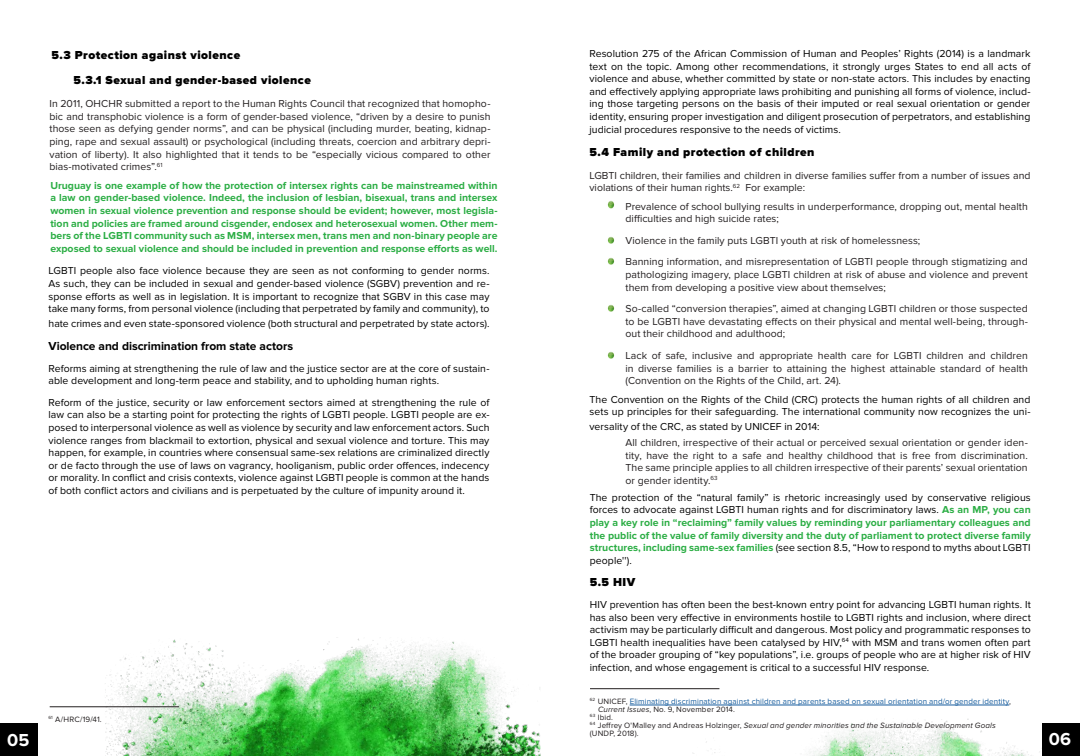
<style>
.page{position:relative;width:1080px;height:756px;background:#fff}
.page>*{position:absolute;margin:0;border:0;box-sizing:border-box;transform-origin:0 0}
.t1{font:700 18px "Proxima Nova";color:#fff}
.t2{font:900 12px "Proxima Nova";letter-spacing:.04em;color:#000}
.t3{font:700 12px "Proxima Nova";letter-spacing:-.005em;color:#000}
.t4{font:10.5px/12.6px "Proxima Nova";letter-spacing:.005em;color:#000;text-align:justify}
.t5{font:10.5px/12.6px "Proxima Nova";letter-spacing:.005em;color:#231f20;text-align:justify}
.t6{font:700 10.5px/12.6px "Proxima Nova";letter-spacing:.005em;color:#2cae45;text-align:justify}
.t7{font:8px "Proxima Nova";letter-spacing:.015em;color:#175d9e}
.t8{font:italic 8px "Proxima Nova";letter-spacing:.01em;color:#231f20}
.t9{font:8px "Proxima Nova";letter-spacing:.02em;color:#231f20}
.s1{font-weight:400;color:#000}
.s2{color:#231f20}
.s3{font-style:italic}
.s4{font-style:normal}
</style>
<div class="page">
<img style="left:693px;top:719px;width:387px;height:37px">
<img style="left:105px;top:637px;width:435px;height:119px">
<div style="left:1043px;top:724px;width:37px;height:32px;background:#000"></div>
<div style="left:0;top:724px;width:37px;height:32px;background:#000"></div>
<hr style="left:50px;top:707px;width:129px;height:1px;background:#231f20">
<svg style="left:607px;top:201px;width:8px;height:8px"></svg>
<svg style="left:607px;top:237px;width:8px;height:7px"></svg>
<svg style="left:607px;top:258px;width:8px;height:7px"></svg>
<svg style="left:607px;top:304px;width:8px;height:8px"></svg>
<svg style="left:607px;top:351px;width:8px;height:8px"></svg>
<hr style="left:630px;top:705px;width:379px;height:1px;background:#175d9e">
<hr style="left:590px;top:688px;width:129px;height:1px;background:#231f20">
<p class="t2" style="left:52px;top:48px;width:190px">5.3 Protection against violence</p>
<p class="t2" style="left:74px;top:73px;width:239px">5.3.1 Sexual and gender-based violence</p>
<p class="t5" style="left:50px;top:98px;width:443px">In 2011, OHCHR submitted a report to the Human Rights Council that recognized that homopho&shy;bic and transphobic violence is a form of gender-based violence, “driven by a desire to punish those seen as defying gender norms”, and can be physical (including murder, beating, kidnap&shy;ping, rape and sexual assault) or psychological (including threats, coercion and arbitrary depri&shy;vation of liberty). It also highlighted that it tends to be “especially vicious compared to other bias-motivated crimes”.<sup>61</sup></p>
<p class="t6" style="left:50px;top:179px;width:449px">Uruguay is one example of how the protection of intersex rights can be mainstreamed within a law on gender-based violence. Indeed, the inclusion of lesbian, bisexual, trans and intersex women in sexual violence prevention and response should be evident; however, most legisla&shy;tion and policies are framed around cisgender, endosex and heterosexual women. Other mem&shy;bers of the LGBTI community such as MSM, intersex men, trans men and non-binary people are exposed to sexual violence and should be included in prevention and response efforts as well.</p>
<p class="t4" style="left:49px;top:265px;width:443px">LGBTI people also face violence because they are seen as not conforming to gender norms.<br>As such, they can be included in sexual and gender-based violence (SGBV) prevention and re&shy;sponse efforts as well as in legislation. It is important to recognize that SGBV in this case may take many forms, from personal violence (including that perpetrated by family and community), to</p>
<p class="t4" style="left:49px;top:317px;width:442px">hate crimes and even state-sponsored violence (both structural and perpetrated by state actors).</p>
<p class="t3" style="left:48px;top:339px;width:246px">Violence and discrimination from state actors</p>
<p class="t4" style="left:48px;top:362px;width:442px">Reforms aiming at strengthening the rule of law and the justice sector are at the core of sustain&shy;able development and long-term peace and stability, and to upholding human rights.</p>
<p class="t4" style="left:48px;top:396px;width:443px">Reform of the justice, security or law enforcement sectors aimed at strengthening the rule of law can also be a starting point for protecting the rights of LGBTI people. LGBTI people are ex&shy;posed to interpersonal violence as well as violence by security and law enforcement actors. Such violence ranges from blackmail to extortion, physical and sexual violence and torture. This may happen, for example, in countries where consensual same-sex relations are criminalized directly or de facto through the use of laws on vagrancy, hooliganism, public order offences, indecency or morality. In conflict and crisis contexts, violence against LGBTI people is common at the hands of both conflict actors and civilians and is perpetuated by the culture of impunity around it.</p>
<p class="t4" style="left:590px;top:47px;width:443px">Resolution 275 of the African Commission of Human and Peoples’ Rights (2014) is a landmark text on the topic. Among other recommendations, it strongly urges States to end all acts of violence and abuse, whether committed by state or non-state actors. This includes by enacting and effectively applying appropriate laws prohibiting and punishing all forms of violence, includ&shy;ing those targeting persons on the basis of their imputed or real sexual orientation or gender identity, ensuring proper investigation and diligent prosecution of perpetrators, and establishing judicial procedures responsive to the needs of victims.</p>
<p class="t2" style="left:589px;top:145px;width:227px">5.4 Family and protection of children</p>
<p class="t5" style="left:590px;top:169px;width:443px">LGBTI children, their families and children in diverse families suffer from a number of issues and violations of their human rights.<sup>62</sup> For example:</p>
<p class="t5" style="left:626px;top:200px;width:404px">Prevalence of school bullying results in underperformance, dropping out, mental health difficulties and high suicide rates;</p>
<p class="t5" style="left:626px;top:234px;width:296px">Violence in the family puts LGBTI youth at risk of homelessness;</p>
<p class="t5" style="left:626px;top:256px;width:404px">Banning information, and misrepresentation of LGBTI people through stigmatizing and pathologizing imagery, place LGBTI children at risk of abuse and violence and prevent them from developing a positive view about themselves;</p>
<p class="t5" style="left:626px;top:303px;width:404px">So-called “conversion therapies”, aimed at changing LGBTI children or those suspected to be LGBTI have devastating effects on their physical and mental well-being, through&shy;out their childhood and adulthood;</p>
<p class="t5" style="left:626px;top:349px;width:404px">Lack of safe, inclusive and appropriate health care for LGBTI children and children in diverse families is a barrier to attaining the highest attainable standard of health (Convention on the Rights of the Child, art. 24).</p>
<p class="t4" style="left:590px;top:393px;width:442px">The Convention on the Rights of the Child (CRC) protects the human rights of all children and sets up principles for their safeguarding. The international community now recognizes the uni-</p>
<p class="t4" style="left:590px;top:420px;width:232px">versality of the CRC, as stated by UNICEF in 2014:</p>
<p class="t5" style="left:626px;top:437px;width:404px">All children, irrespective of their actual or perceived sexual orientation or gender iden&shy;tity, have the right to a safe and healthy childhood that is free from discrimination.<br>The same principle applies to all children irrespective of their parents’ sexual orientation or gender identity.<sup>63</sup></p>
<p class="t6" style="left:590px;top:491px;width:443px"><span class="s1">The protection of the “natural family” is rhetoric increasingly used by conservative religious forces to advocate against LGBTI human rights and for discriminatory laws.</span> As an MP, you can play a key role in “reclaiming” family values by reminding your parliamentary colleagues and the public of the value of family diversity and the duty of parliament to protect diverse family structures, including same-sex families <span class="s1">(see section 8.5, “How to respond to myths about LGBTI people'').</span></p>
<p class="t2" style="left:590px;top:575px;width:47px">5.5 HIV</p>
<p class="t4" style="left:590px;top:598px;width:443px">HIV prevention has often been the best-known entry point for advancing LGBTI human rights. It has also been very effective in environments hostile to LGBTI rights and inclusion, where direct activism may be particularly difficult and dangerous. Most policy and programmatic responses to LGBTI health inequalities have been catalysed by HIV,<sup>64</sup> with MSM and trans women often part of the broader grouping of “key populations”, i.e. groups of people who are at higher risk of HIV infection, and whose engagement is critical to a successful HIV response.</p>
<p class="t7" style="left:590px;top:697px;width:423px"><sup>62</sup> <span class="s2">UNICEF,</span> Eliminating discrimination against children and parents based on sexual orientation and/or gender identity<span class="s2">,</span></p>
<p class="t9" style="left:598px;top:705px;width:138px"><span class="s3">Current Issues</span>, No. 9, November 2014.</p>
<p class="t9" style="left:590px;top:713px;width:25px"><sup>63</sup> Ibid.</p>
<p class="t8" style="left:590px;top:721px;width:407px"><sup>64</sup> <span class="s4">Jeffrey O'Malley and Andreas Holzinger,</span> Sexual and gender minorities and the Sustainable Development Goals</p>
<p class="t9" style="left:590px;top:729px;width:50px">(UNDP, 2018).</p>
<p class="t9" style="left:48px;top:715px;width:55px"><sup>61</sup> A/HRC/19/41.</p>
<p class="t1" style="left:7px;top:730px;width:24px">05</p>
<p class="t1" style="left:1049px;top:729px;width:24px">06</p>
</div>
